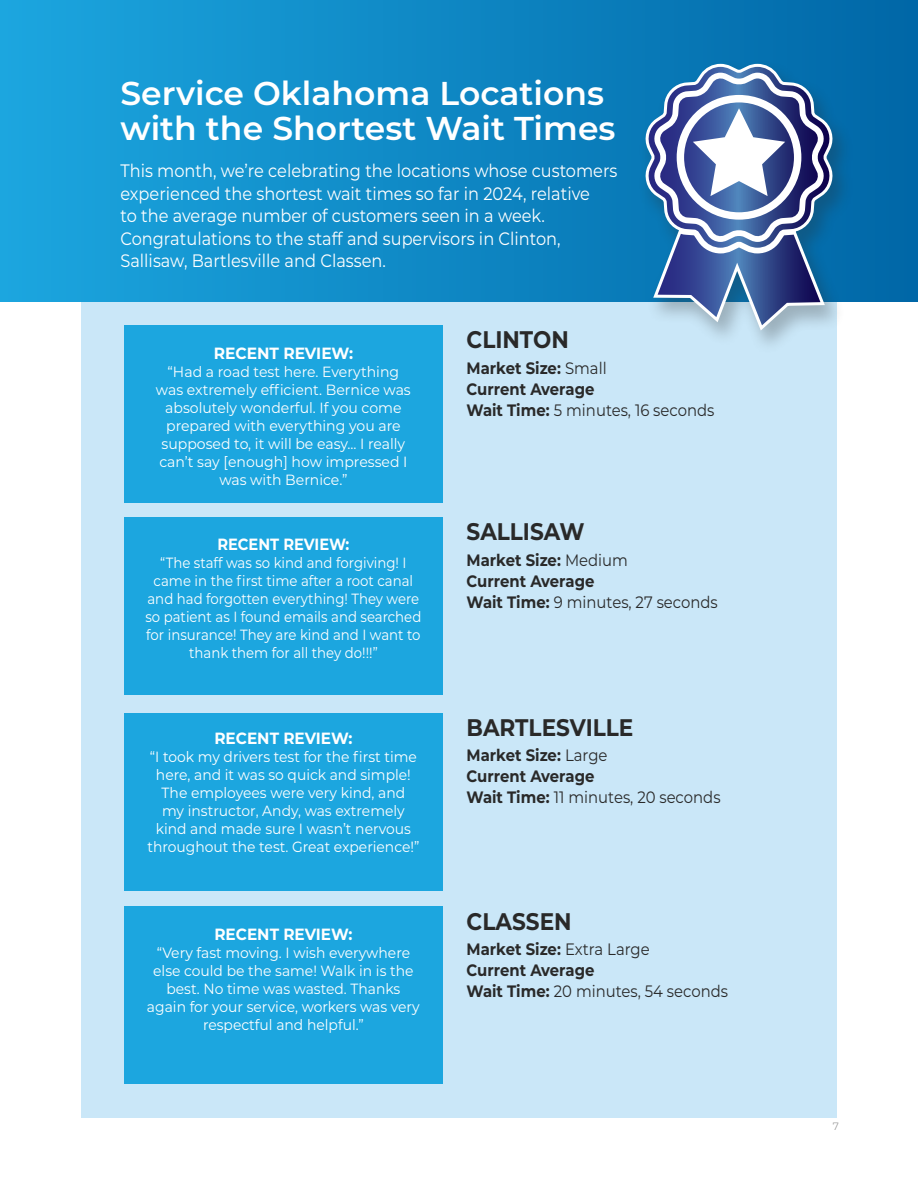
<style>
.page{position:relative;width:918px;height:1188px;background:#fff}
.page>*{position:absolute;margin:0;border:0;box-sizing:border-box;transform-origin:0 0}
._25pt_Size_Align_Center{font:600 33px/34.5px "Montserrat";color:#fff}
._10pt_Size_Align_Left{font:700 24px "Montserrat";color:#292929;scale:.9 1}
._10pt_Size_Align_Left-2{font:18px/22.5px "Montserrat";color:#fff;scale:.9 1}
._10pt_Size_Align_Left-3{font:700 16.5px/21px "Montserrat";color:#292929;scale:.9 1}
._10pt_Size_Align_Left-4{font:700 16.2px "Montserrat";color:#fff;scale:.94 1}
._10pt_Size_Align_Left-5{font:700 16.2px "Montserrat";color:#fff;scale:.95 1}
._10pt_Size_Align_Left-6{font:700 16.2px "Montserrat";color:#fff;scale:.9 1}
._10pt_Size_Align_Left-7{font:14.85px/18px "Montserrat";color:#fff;text-align:center;scale:.94 1}
._10pt_Size_Align_Left-8{font:14.85px/18px "Montserrat";color:#fff;text-align:center;scale:.95 1}
._10pt_Size_Align_Left-9{font:14.85px/18px "Montserrat";color:#fff;text-align:center;scale:.9 1}
.t1{font:300 10.5px "Montserrat";color:#7f7f7f}
.s1{font-weight:400}
</style>
<div class="page">
<div style="left:81px;top:93px;width:756px;height:1024px;background:#cae7f8"></div>
<div style="left:0;top:0;width:918px;height:301px;background:linear-gradient(to right,#1ca6df,#0067a7)"></div>
<div style="left:124px;top:325px;width:319px;height:178px;background:#1ca6df"></div>
<div style="left:124px;top:517px;width:319px;height:178px;background:#1ca6df"></div>
<div style="left:124px;top:713px;width:319px;height:177px;background:#1ca6df"></div>
<div style="left:124px;top:906px;width:319px;height:178px;background:#1ca6df"></div>
<div style="left:638px;top:60px;width:217px;height:296px;background:#292929;opacity:.29"></div>
<svg style="left:642px;top:63px;width:194px;height:268px;background:#5883b2"></svg>
<svg style="left:646px;top:67px;width:186px;height:181px;background:#6f8ab7"></svg>
<p class="_25pt_Size_Align_Center" style="left:120px;top:75px;width:497px">Service Oklahoma Locations with the Shortest Wait Times</p>
<p class="_10pt_Size_Align_Left-2" style="left:120px;top:159px;width:554px">This month, we’re celebrating the locations whose customers experienced the shortest wait times so far in 2024, relative<br>to the average number of customers seen in a week.<br>Congratulations to the staff and supervisors in Clinton, Sallisaw, Bartlesville and Classen.</p>
<p class="_10pt_Size_Align_Left-5" style="left:214px;top:342px;width:148px">RECENT REVIEW:</p>
<p class="_10pt_Size_Align_Left-8" style="left:156px;top:363px;width:270px">“Had a road test here. Everything was extremely efficient. Bernice was absolutely wonderful. If you come prepared with everything you are supposed to, it will be easy... I really can’t say [enough] how impressed I was with Bernice.”</p>
<p class="_10pt_Size_Align_Left-6" style="left:217px;top:533px;width:148px">RECENT REVIEW:</p>
<p class="_10pt_Size_Align_Left-9" style="left:145px;top:554px;width:308px">“The staff was so kind and forgiving! I came in the first time after a root canal and had forgotten everything! They were so patient as I found emails and searched for insurance! They are kind and I want to thank them for all they do!!!”</p>
<p class="_10pt_Size_Align_Left-4" style="left:214px;top:727px;width:148px">RECENT REVIEW:</p>
<p class="_10pt_Size_Align_Left-7" style="left:147px;top:747px;width:291px">“I took my drivers test for the first time here, and it was so quick and simple!<br>The employees were very kind, and<br>my instructor, Andy, was extremely kind and made sure I wasn’t nervous throughout the test. Great experience!”</p>
<p class="_10pt_Size_Align_Left-4" style="left:214px;top:922px;width:148px">RECENT REVIEW:</p>
<p class="_10pt_Size_Align_Left-7" style="left:147px;top:943px;width:292px">“Very fast moving. I wish everywhere else could be the same! Walk in is the best. No time was wasted. Thanks again for your service, workers was very respectful and helpful.”</p>
<p class="_10pt_Size_Align_Left" style="left:467px;top:322px;width:115px">CLINTON</p>
<p class="_10pt_Size_Align_Left-3" style="left:467px;top:357px;width:277px">Market Size: <span class="s1">Small<br></span>Current Average<br>Wait Time: <span class="s1">5 minutes, 16 seconds</span></p>
<p class="_10pt_Size_Align_Left" style="left:467px;top:514px;width:133px">SALLISAW</p>
<p class="_10pt_Size_Align_Left-3" style="left:467px;top:549px;width:281px">Market Size: <span class="s1">Medium<br></span>Current Average<br>Wait Time: <span class="s1">9 minutes, 27 seconds</span></p>
<p class="_10pt_Size_Align_Left" style="left:467px;top:710px;width:187px">BARTLESVILLE</p>
<p class="_10pt_Size_Align_Left-3" style="left:467px;top:744px;width:284px">Market Size: <span class="s1">Large<br></span>Current Average<br>Wait Time: <span class="s1">11 minutes, 20 seconds</span></p>
<p class="_10pt_Size_Align_Left" style="left:467px;top:904px;width:118px">CLASSEN</p>
<p class="_10pt_Size_Align_Left-3" style="left:467px;top:938px;width:292px">Market Size: <span class="s1">Extra Large<br></span>Current Average<br>Wait Time: <span class="s1">20 minutes, 54 seconds</span></p>
<p class="t1" style="left:833px;top:1119px;width:8px">7</p>
</div>
